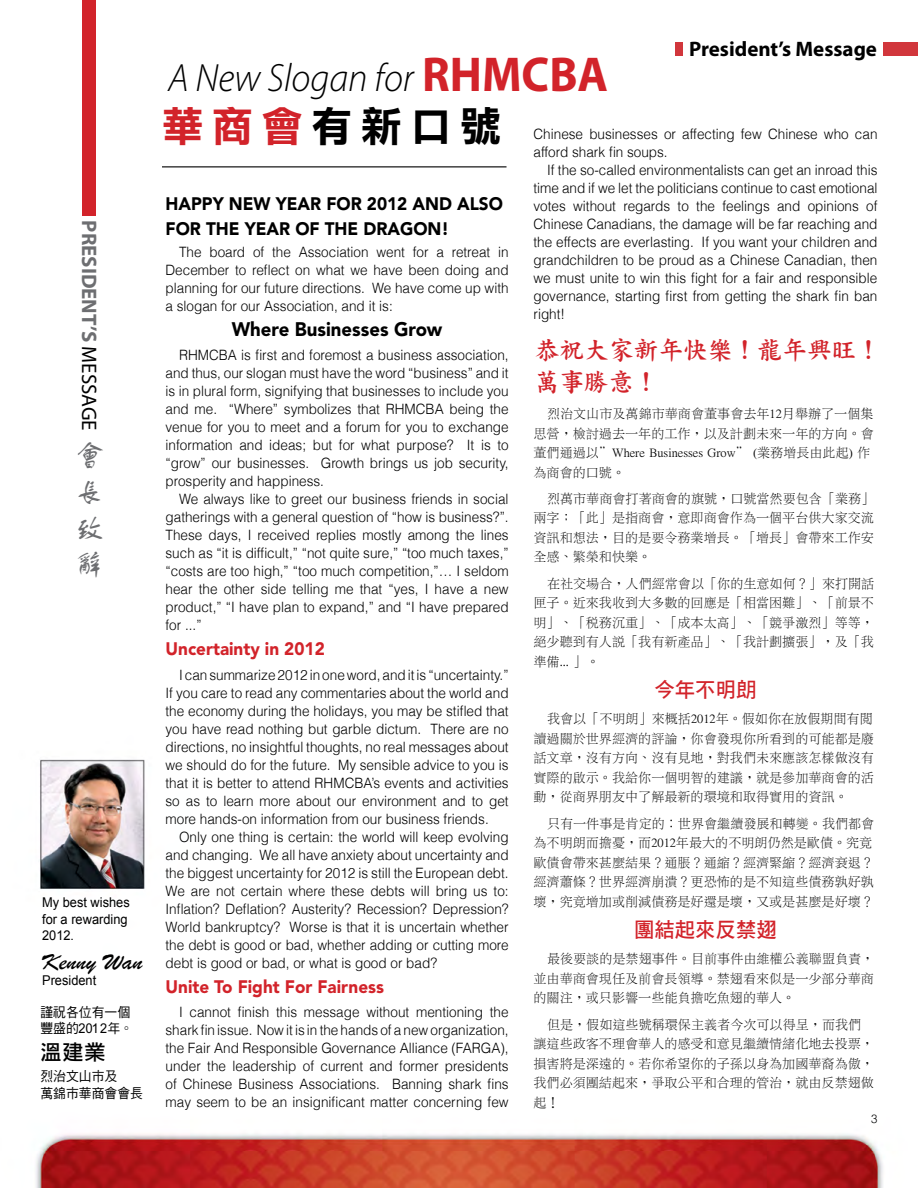
<style>
.page{position:relative;width:918px;height:1188px;background:#fff}
.page>*{position:absolute;margin:0;border:0;box-sizing:border-box;transform-origin:0 0}
.t1{font:41.4px "DF Li Hei Bd HK BF";letter-spacing:.2em;color:#000}
.t2{font:italic 300 39.6px "Myriad Pro";color:#000;scale:.95 1}
.t3{font:500 30px/36px "C Su";color:#6d6e71;text-align:justify}
.t4{font:25.5px/32.2px "DFPG Kai Shu W7 MP BF";color:#d2232a}
.t5{font:24px "Brush Script";color:#000;scale:1.1 1}
.t6{font:700 21px "Myriad Pro";color:#6d6e71}
.t7{font:700 21px "Myriad Pro";color:#000}
.t8{font:21px "DF Hei Bd HK BF";color:#d2232a}
.t9{font:21px "Li Gothic Med";color:#000}
.t10{font:900 19.5px "Avenir";color:#000;scale:.95 1}
.t11{font:900 18px/25.2px "Avenir";color:#000;scale:.95 1}
.t12{font:900 18px "Avenir";color:#d2232a;scale:.95 1}
.t13{font:300 14.25px/18px "Helvetica";color:#000;text-align:justify;scale:.95 1}
.t14{font:300 13.5px/19.5px "Li Sung";color:#000;text-align:justify}
.t15{font:13.5px/16.2px "Arial";color:#000;scale:.95 1}
.t16{font:13.5px/16.2px "DF Hei Md HK BF";color:#000;scale:.95 1}
.t17{font:300 12px "Helvetica";color:#000;scale:.95 1}
.s1{font-weight:400;color:#000}
.s2{font-size:12.75px}
.s3{font-weight:700;font-style:normal;font-size:49.2px;color:#d2232a}
.s4{color:#d2232a}
</style>
<div class="page">
<img style="left:36px;top:42px;width:847px;height:1146px">
<div style="left:82px;top:0;width:14px;height:215px;background:#d2232a"></div>
<hr style="left:162px;top:166px;width:345px;height:1px;background:#000">
<div style="left:675px;top:42px;width:7px;height:14px;background:#d1363c"></div>
<div style="left:883px;top:42px;width:35px;height:14px;background:#d1363c"></div>
<h3 class="t6" style="left:103px;top:220px;width:212px;rotate:90deg">PRESIDENT’S <span class="s1">MESSAGE</span></h3>
<h3 class="t3" style="left:74px;top:440px;width:31px">會長致辭</h3>
<p class="t15" style="left:42px;top:895px;width:94px">My best wishes for a rewarding<br>2012<span class="s2">.</span></p>
<h3 class="t5" style="left:42px;top:947px;width:93px">Kenny Wan</h3>
<p class="t15" style="left:42px;top:972px;width:59px">President</p>
<p class="t16" style="left:40px;top:1005px;width:99px">謹祝各位有一個豐盛的2012年。</p>
<h3 class="t9" style="left:40px;top:1041px;width:67px">溫建業</h3>
<p class="t16" style="left:40px;top:1069px;width:110px">烈治文山市及<br>萬錦市華商會會長</p>
<h3 class="t7" style="left:689px;top:35px;width:189px">President’s Message</h3>
<h2 class="t2" style="left:168px;top:54px;width:464px">A New Slogan for <span class="s3">RHMCBA</span></h2>
<h1 class="t1" style="left:162px;top:105px;width:341px"><span class="s4">華商會</span>有新口號</h1>
<p class="t13" style="left:534px;top:124px;width:364px">Chinese businesses or affecting few Chinese who can afford shark fin soups.</p>
<p class="t13" style="left:534px;top:160px;width:364px;text-indent:13px">If the so-called environmentalists can get an inroad this time and if we let the politicians continue to cast emotional votes without regards to the feelings and opinions of Chinese Canadians, the damage will be far reaching and the effects are everlasting. If you want your children and grandchildren to be proud as a Chinese Canadian, then we must unite to win this fight for a fair and responsible governance, starting first from getting the shark fin ban right!</p>
<p class="t11" style="left:166px;top:191px;width:357px">HAPPY NEW YEAR FOR 2012 AND ALSO<br>FOR THE YEAR OF THE DRAGON!</p>
<p class="t13" style="left:166px;top:242px;width:363px;text-indent:13px">The board of the Association went for a retreat in December to reflect on what we have been doing and planning for our future directions. We have come up with a slogan for our Association, and it is:</p>
<h3 class="t10" style="left:232px;top:317px;width:223px">Where Businesses Grow</h3>
<p class="t13" style="left:166px;top:346px;width:363px;text-indent:13px">RHMCBA is first and foremost a business association, and thus, our slogan must have the word “business” and it is in plural form, signifying that businesses to include you and me. “Where” symbolizes that RHMCBA being the venue for you to meet and a forum for you to exchange information and ideas; but for what purpose? It is to “grow” our businesses. Growth brings us job security, prosperity and happiness.</p>
<p class="t13" style="left:166px;top:490px;width:363px;text-indent:13px">We always like to greet our business friends in social gatherings with a general question of “how is business?”.<br>These days, I received replies mostly among the lines such as “it is difficult,” “not quite sure,” “too much taxes,” “costs are too high,” “too much competition,”… I seldom hear the other side telling me that “yes, I have a new product,” “I have plan to expand,” and “I have prepared for ...”</p>
<p class="t12" style="left:166px;top:638px;width:169px">Uncertainty in 2012</p>
<p class="t13" style="left:166px;top:665px;width:363px;text-indent:13px">I can summarize 2012 in one word, and it is “uncertainty.” If you care to read any commentaries about the world and the economy during the holidays, you may be stifled that you have read nothing but garble dictum. There are no directions, no insightful thoughts, no real messages about we should do for the future. My sensible advice to you is that it is better to attend RHMCBA’s events and activities so as to learn more about our environment and to get more hands-on information from our business friends.</p>
<p class="t13" style="left:166px;top:827px;width:363px;text-indent:13px">Only one thing is certain: the world will keep evolving and changing. We all have anxiety about uncertainty and the biggest uncertainty for 2012 is still the European debt.<br>We are not certain where these debts will bring us to:<br>Inflation? Deflation? Austerity? Recession? Depression?<br>World bankruptcy? Worse is that it is uncertain whether the debt is good or bad, whether adding or cutting more debt is good or bad, or what is good or bad?</p>
<p class="t12" style="left:166px;top:976px;width:231px">Unite To Fight For Fairness</p>
<p class="t13" style="left:166px;top:1003px;width:363px;text-indent:13px">I cannot finish this message without mentioning the shark fin issue. Now it is in the hands of a new organization, the Fair And Responsible Governance Alliance (FARGA), under the leadership of current and former presidents of Chinese Business Associations. Banning shark fins may seem to be an insignificant matter concerning few</p>
<h3 class="t4" style="left:535px;top:334px;width:348px">恭祝大家新年快樂！龍年興旺！萬事勝意！</h3>
<p class="t14" style="left:534px;top:404px;width:342px;text-align:left;text-indent:14px">烈治文山市及萬錦市華商會董事會去年12月舉辦了一個集思營，檢討過去一年的工作，以及計劃未來一年的方向。會董們通過以”Where Businesses Grow” (業務增長由此起) 作為商會的口號。</p>
<p class="t14" style="left:534px;top:489px;width:342px;text-indent:14px">烈萬市華商會打著商會的旗號，口號當然要包含「業務」兩字；「此」是指商會，意即商會作為一個平台供大家交流資訊和想法，目的是要令務業增長。「增長」會帶來工作安全感、繁榮和快樂。</p>
<p class="t14" style="left:534px;top:573px;width:342px;text-indent:14px">在社交場合，人們經常會以「你的生意如何？」來打開話匣子。近來我收到大多數的回應是「相當困難」、「前景不明」、「稅務沉重」、「成本太高」、「競爭激烈」等等，絕少聽到有人說「我有新產品」、「我計劃擴張」，及「我準備... 」。</p>
<h3 class="t8" style="left:655px;top:679px;width:103px">今年不明朗</h3>
<p class="t14" style="left:534px;top:709px;width:342px;text-indent:14px">我會以「不明朗」來概括2012年。假如你在放假期間有閱讀過關於世界經濟的評論，你會發現你所看到的可能都是廢話文章，沒有方向、沒有見地，對我們未來應該怎樣做沒有實際的啟示。我給你一個明智的建議，就是參加華商會的活動，從商界朋友中了解最新的環境和取得實用的資訊。</p>
<p class="t14" style="left:534px;top:813px;width:342px;text-align:left;text-indent:14px">只有一件事是肯定的：世界會繼續發展和轉變。我們都會為不明朗而擔憂，而2012年最大的不明朗仍然是歐債。究竟歐債會帶來甚麼結果？通脹？通縮？經濟緊縮？經濟衰退？經濟蕭條？世界經濟崩潰？更恐怖的是不知這些債務孰好孰壞，究竟增加或削減債務是好還是壞，又或是甚麼是好壞？</p>
<h3 class="t8" style="left:634px;top:919px;width:144px">團結起來反禁翅</h3>
<p class="t14" style="left:534px;top:949px;width:342px;text-indent:14px">最後要談的是禁翅事件。目前事件由維權公義聯盟負責，並由華商會現任及前會長領導。禁翅看來似是一少部分華商的關注，或只影響一些能負擔吃魚翅的華人。</p>
<p class="t14" style="left:534px;top:1014px;width:342px;text-align:left;text-indent:14px">但是，假如這些號稱環保主義者今次可以得呈，而我們讓這些政客不理會華人的感受和意見繼續情緒化地去投票，損害將是深遠的。若你希望你的子孫以身為加國華裔為傲，我們必須團結起來，爭取公平和合理的管治，就由反禁翅做起！</p>
<p class="t17" style="left:871px;top:1109px;width:8px">3</p>
</div>
